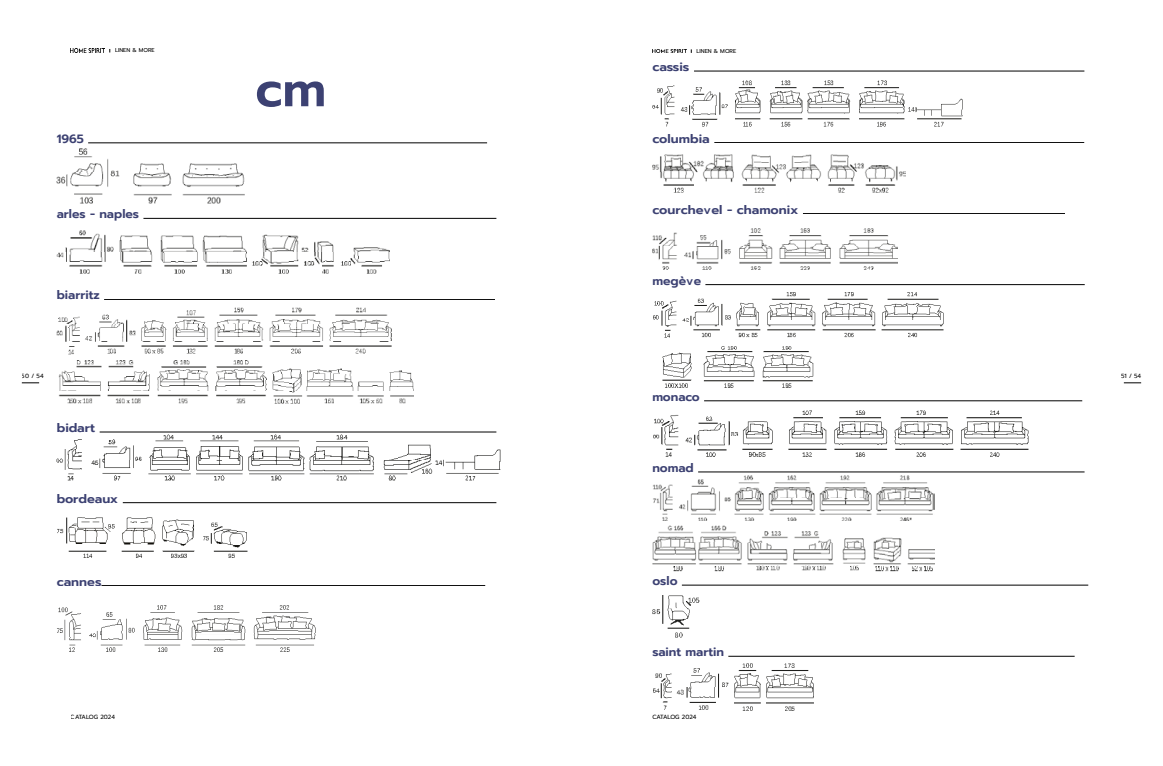
<style>
.page{position:relative;width:1163px;height:766px;background:#fff}
.page>*{position:absolute;margin:0;border:0;box-sizing:border-box;transform-origin:0 0}
.t1{font:600 50px "Prompt";color:#3c4172}
.t2{font:600 12px "Prompt";color:#3c4172}
.t3{font:600 12px "Prompt";color:#3c4172;scale:1.08 1}
.t4{font:6px "Prompt";color:#000}
.t5{font:5.6px "Prompt";color:#000}
</style>
<div class="page">
<hr style="left:88px;top:143px;width:399px;height:1px;background:#000">
<hr style="left:143px;top:218px;width:353px;height:1px;background:#000">
<hr style="left:104px;top:299px;width:391px;height:1px;background:#000">
<hr style="left:100px;top:431px;width:396px;height:1px;background:#000">
<hr style="left:123px;top:502px;width:373px;height:1px;background:#000">
<hr style="left:101px;top:585px;width:384px;height:1px;background:#000">
<img style="left:57px;top:230px;width:332px;height:43px">
<img style="left:57px;top:149px;width:187px;height:54px">
<img style="left:57px;top:434px;width:443px;height:46px">
<img style="left:57px;top:605px;width:259px;height:47px">
<img style="left:57px;top:517px;width:190px;height:41px">
<img style="left:57px;top:308px;width:356px;height:95px">
<hr style="left:694px;top:71px;width:390px;height:1px;background:#000">
<hr style="left:714px;top:142px;width:369px;height:1px;background:#000">
<hr style="left:802px;top:213px;width:262px;height:1px;background:#000">
<hr style="left:705px;top:284px;width:379px;height:1px;background:#000">
<hr style="left:704px;top:400px;width:378px;height:1px;background:#000">
<hr style="left:698px;top:471px;width:386px;height:1px;background:#000">
<hr style="left:681px;top:584px;width:407px;height:1px;background:#000">
<hr style="left:728px;top:656px;width:346px;height:1px;background:#000">
<img style="left:652px;top:80px;width:310px;height:46px">
<img style="left:652px;top:155px;width:253px;height:37px">
<img style="left:652px;top:228px;width:245px;height:42px">
<img style="left:653px;top:410px;width:374px;height:47px">
<img style="left:653px;top:663px;width:161px;height:47px">
<img style="left:652px;top:595px;width:47px;height:42px">
<img style="left:652px;top:475px;width:282px;height:96px">
<img style="left:653px;top:292px;width:289px;height:96px">
<img style="left:71px;top:49px;width:33px;height:3px">
<img style="left:652px;top:49px;width:34px;height:4px">
<svg style="left:22px;top:382px;width:17px;height:1px"></svg>
<svg style="left:1123px;top:382px;width:17px;height:1px"></svg>
<p class="t5" style="left:115px;top:46px;width:41px">LINEN &amp; MORE</p>
<p class="t5" style="left:696px;top:47px;width:41px">LINEN &amp; MORE</p>
<p class="t2" style="left:57px;top:130px;width:29px">1965</p>
<p class="t2" style="left:57px;top:205px;width:84px">arles - naples</p>
<p class="t2" style="left:57px;top:286px;width:45px">biarritz</p>
<h1 class="t1" style="left:255px;top:52px;width:72px">cm</h1>
<p class="t3" style="left:652px;top:58px;width:36px">cassis</p>
<p class="t3" style="left:652px;top:129px;width:55px">columbia</p>
<p class="t3" style="left:652px;top:201px;width:137px">courchevel - chamonix</p>
<p class="t2" style="left:652px;top:272px;width:50px">megève</p>
<p class="t4" style="left:22px;top:372px;width:23px">50 / 54</p>
<p class="t4" style="left:1120px;top:372px;width:21px">51 / 54</p>
<p class="t3" style="left:57px;top:419px;width:37px">bidart</p>
<p class="t3" style="left:57px;top:489px;width:58px">bordeaux</p>
<p class="t3" style="left:57px;top:572px;width:43px">cannes</p>
<p class="t2" style="left:652px;top:388px;width:49px">monaco</p>
<p class="t2" style="left:652px;top:459px;width:43px">nomad</p>
<p class="t2" style="left:652px;top:572px;width:27px">oslo</p>
<p class="t2" style="left:652px;top:643px;width:73px">saint martin</p>
<p class="t4" style="left:71px;top:712px;width:46px">CATALOG 2024</p>
<p class="t4" style="left:652px;top:712px;width:46px">CATALOG 2024</p>
</div>
